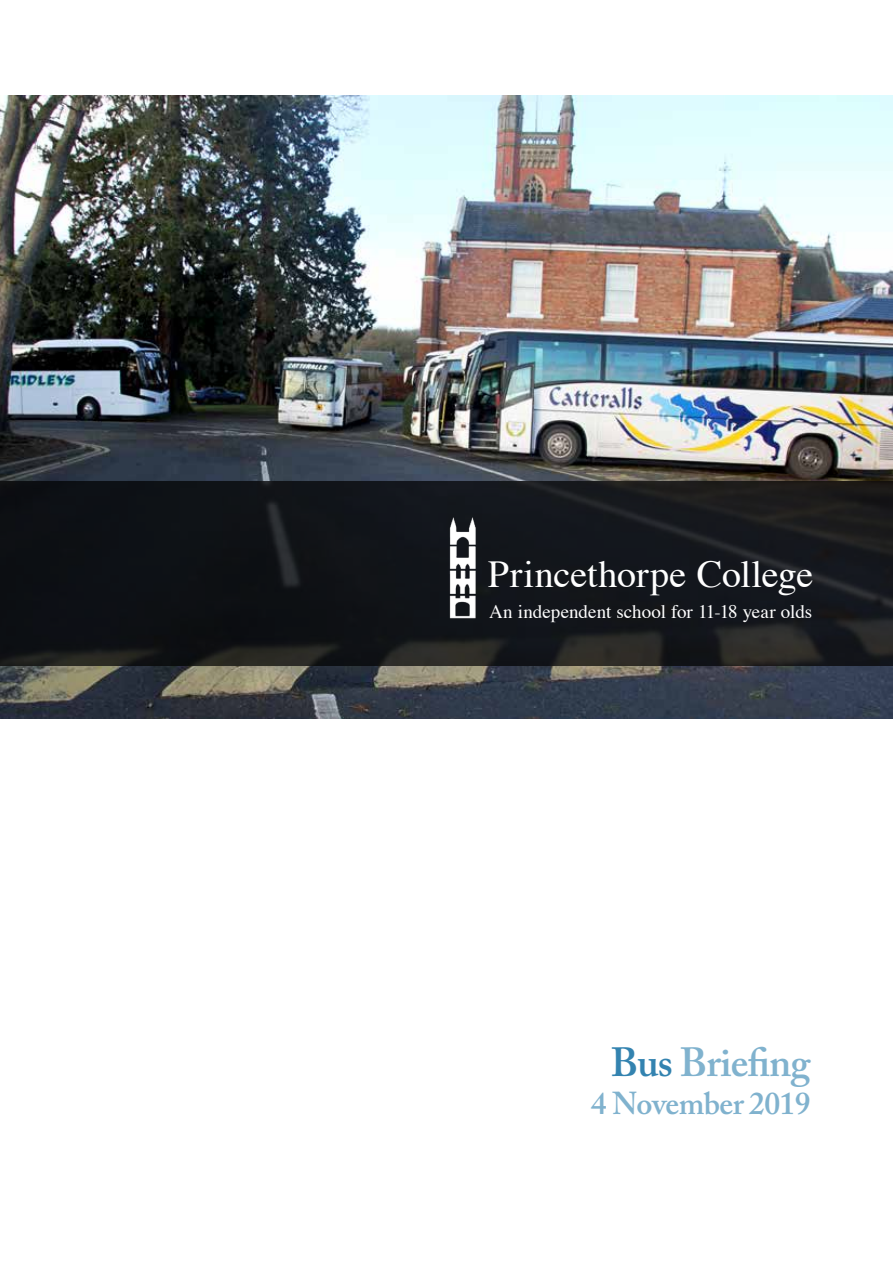
<style>
.page{position:relative;width:893px;height:1263px;background:#fff}
.page>*{position:absolute;margin:0;border:0;box-sizing:border-box;transform-origin:0 0}
.t1{font:600 40.5px "Adobe Caslon Pro";letter-spacing:-.02em;color:#80b2ce}
.t2{font:38.1px "Times";color:#fff}
.t3{font:600 31.5px "Adobe Caslon Pro";letter-spacing:-.02em;color:#80b2ce}
.t4{font:19.05px "Times";letter-spacing:-.005em;color:#fff}
.s1{color:#3383b0}
</style>
<div class="page">
<img style="left:0;top:96px;width:893px;height:623px">
<svg style="left:0;top:481px;width:893px;height:184px;background:#14161a"></svg>
<img style="left:445px;top:515px;width:34px;height:103px">
<h2 class="t2" style="left:488px;top:539px;width:327px">Princethorpe College</h2>
<p class="t4" style="left:489px;top:594px;width:325px">An independent school for 11-18 year olds</p>
<h1 class="t1" style="left:611px;top:1039px;width:201px"><span class="s1">Bus</span> Briefing</h1>
<h3 class="t3" style="left:591px;top:1085px;width:221px">4 November 2019</h3>
</div>
